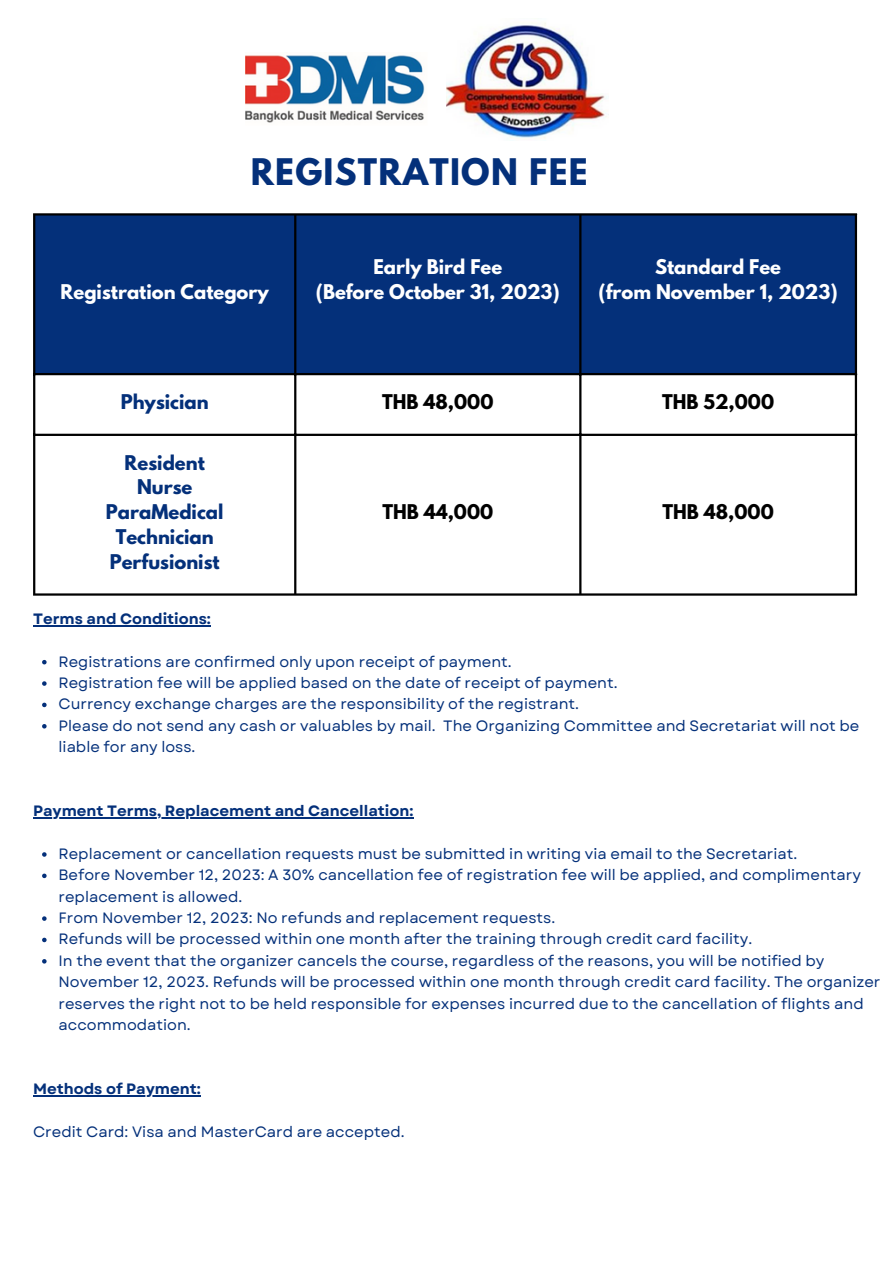
<style>
.page{position:relative;width:893px;height:1264px;background:#fff}
.page>*{position:absolute;margin:0;border:0;box-sizing:border-box;transform-origin:0 0}
.t1{font:700 32.4px "League Spartan";letter-spacing:.04em;color:#04307a}
.t2{font:700 18px "League Spartan";color:#fff}
.t3{font:700 18px "League Spartan";color:#04307a}
.t4{font:700 18px "League Spartan";color:#000}
.t5{font:15px/21.3px "Garet";color:#04307a}
.t6{font:700 15px "Garet";color:#04307a}
</style>
<div class="page">
<div style="left:35px;top:215px;width:819px;height:158px;background:#04307a"></div>
<hr style="left:33px;top:215px;width:2px;height:378px;background:#000">
<hr style="left:294px;top:215px;width:2px;height:378px;background:#000">
<hr style="left:579px;top:215px;width:2px;height:378px;background:#000">
<hr style="left:854px;top:215px;width:3px;height:378px;background:#000">
<hr style="left:33px;top:213px;width:824px;height:2px;background:#000">
<hr style="left:33px;top:373px;width:824px;height:2px;background:#000">
<hr style="left:33px;top:434px;width:824px;height:2px;background:#000">
<hr style="left:33px;top:593px;width:824px;height:2px;background:#000">
<svg style="left:42px;top:660px;width:5px;height:4px"></svg>
<svg style="left:42px;top:681px;width:5px;height:4px"></svg>
<svg style="left:42px;top:702px;width:5px;height:5px"></svg>
<svg style="left:42px;top:724px;width:5px;height:4px"></svg>
<svg style="left:42px;top:852px;width:5px;height:4px"></svg>
<svg style="left:42px;top:873px;width:5px;height:5px"></svg>
<svg style="left:42px;top:916px;width:5px;height:4px"></svg>
<svg style="left:42px;top:937px;width:5px;height:5px"></svg>
<svg style="left:42px;top:959px;width:5px;height:4px"></svg>
<hr style="left:33px;top:625px;width:178px;height:1px;background:#04307a">
<hr style="left:33px;top:817px;width:380px;height:1px;background:#04307a">
<hr style="left:33px;top:1095px;width:168px;height:1px;background:#04307a">
<img style="left:446px;top:22px;width:161px;height:117px">
<img style="left:246px;top:55px;width:179px;height:68px">
<p class="t1" style="left:251px;top:156px;width:338px">REGISTRATION FEE</p>
<p class="t2" style="left:61px;top:282px;width:210px">Registration Category</p>
<p class="t2" style="left:373px;top:258px;width:130px">Early Bird Fee</p>
<p class="t2" style="left:316px;top:282px;width:245px">(Before October 31, 2023)</p>
<p class="t2" style="left:655px;top:258px;width:127px">Standard Fee</p>
<p class="t2" style="left:598px;top:282px;width:241px">(from November 1, 2023)</p>
<p class="t3" style="left:121px;top:393px;width:89px">Physician</p>
<p class="t4" style="left:382px;top:393px;width:113px">THB 48,000</p>
<p class="t4" style="left:662px;top:393px;width:113px">THB 52,000</p>
<p class="t3" style="left:125px;top:453px;width:82px">Resident</p>
<p class="t3" style="left:137px;top:478px;width:57px">Nurse</p>
<p class="t3" style="left:116px;top:527px;width:100px">Technician</p>
<p class="t3" style="left:110px;top:552px;width:111px">Perfusionist</p>
<p class="t3" style="left:106px;top:503px;width:119px">ParaMedical</p>
<p class="t4" style="left:382px;top:503px;width:112px">THB 44,000</p>
<p class="t4" style="left:662px;top:503px;width:113px">THB 48,000</p>
<p class="t6" style="left:33px;top:608px;width:179px">Terms and Conditions:</p>
<p class="t5" style="left:59px;top:651px;width:454px">Registrations are confirmed only upon receipt of payment.</p>
<p class="t5" style="left:59px;top:672px;width:560px">Registration fee will be applied based on the date of receipt of payment.</p>
<p class="t5" style="left:59px;top:693px;width:522px">Currency exchange charges are the responsibility of the registrant.</p>
<p class="t5" style="left:59px;top:715px;width:802px">Please do not send any cash or valuables by mail. The Organizing Committee and Secretariat will not be liable for any loss.</p>
<p class="t6" style="left:33px;top:800px;width:382px">Payment Terms, Replacement and Cancellation:</p>
<p class="t5" style="left:59px;top:843px;width:740px">Replacement or cancellation requests must be submitted in writing via email to the Secretariat.</p>
<p class="t5" style="left:59px;top:864px;width:803px">Before November 12, 2023: A 30% cancellation fee of registration fee will be applied, and complimentary replacement is allowed.</p>
<p class="t5" style="left:59px;top:907px;width:498px">From November 12, 2023: No refunds and replacement requests.</p>
<p class="t5" style="left:59px;top:928px;width:695px">Refunds will be processed within one month after the training through credit card facility.</p>
<p class="t5" style="left:59px;top:950px;width:823px">In the event that the organizer cancels the course, regardless of the reasons, you will be notified by November 12, 2023. Refunds will be processed within one month through credit card facility. The organizer reserves the right not to be held responsible for expenses incurred due to the cancellation of flights and accommodation.</p>
<p class="t6" style="left:33px;top:1077px;width:169px">Methods of Payment:</p>
<p class="t5" style="left:33px;top:1120px;width:373px">Credit Card: Visa and MasterCard are accepted.</p>
</div>
